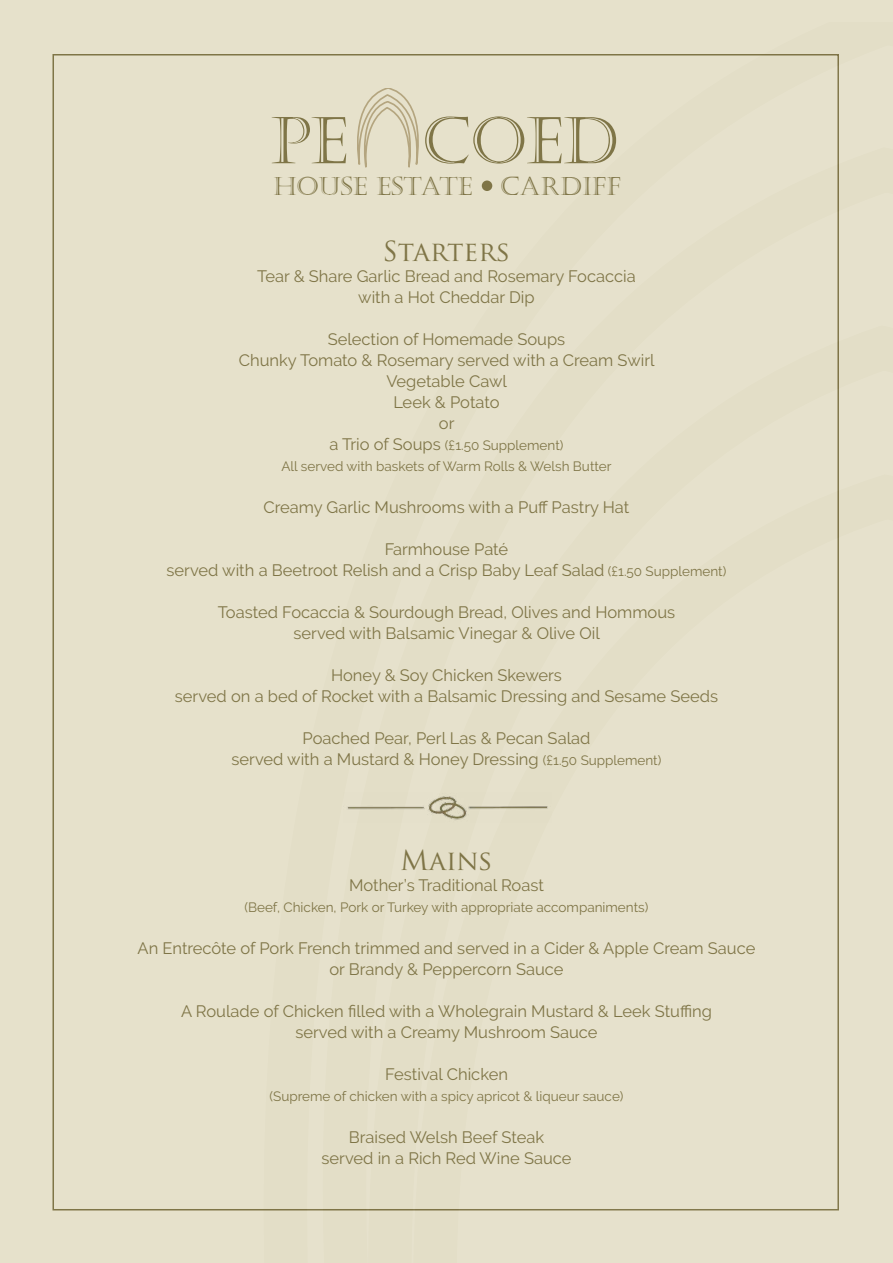
<style>
.page{position:relative;width:893px;height:1263px;background:#e6e1cb}
.page>*{position:absolute;margin:0;border:0;box-sizing:border-box;transform-origin:0 0}
.t1{font:64.5px "Castellar";color:#7f7547}
.t2{font:27px "Trajan Pro";color:#7f7547}
.t3{font:25.5px "Castellar";color:#7f7547}
.t4{font:16.5px/21px "Raleway";color:#7f7547;text-align:center}
.t5{font:13.5px/21px "Raleway";color:#7f7547;text-align:center}
.s1{font-size:16.5px}
.s2{font-size:13.5px}
</style>
<div class="page">
<svg style="left:310px;top:497px;width:529px;height:714px"></svg>
<img style="left:343px;top:792px;width:209px;height:31px">
<h1 class="t1" style="left:271px;top:104px;width:350px">PE COED</h1>
<h3 class="t3" style="left:273px;top:172px;width:349px">HOUSE ESTATE CARDIFF</h3>
<h2 class="t2" style="left:383px;top:234px;width:129px">Starters</h2>
<p class="t4" style="left:257px;top:265px;width:380px">Tear &amp; Share Garlic Bread and Rosemary Focaccia with a Hot Cheddar Dip</p>
<p class="t4" style="left:239px;top:328px;width:417px">Selection of Homemade Soups<br>Chunky Tomato &amp; Rosemary served with a Cream Swirl<br>Vegetable Cawl<br>Leek &amp; Potato<br>or</p>
<p class="t5" style="left:281px;top:434px;width:332px"><span class="s1">a Trio of Soups</span> (£1.50 Supplement)<br>All served with baskets of Warm Rolls &amp; Welsh Butter</p>
<p class="t4" style="left:264px;top:496px;width:367px">Creamy Garlic Mushrooms with a Puff Pastry Hat</p>
<p class="t4" style="left:167px;top:538px;width:561px">Farmhouse Paté<br>served with a Beetroot Relish and a Crisp Baby Leaf Salad <span class="s2">(£1.50 Supplement)</span></p>
<p class="t4" style="left:218px;top:601px;width:459px">Toasted Focaccia &amp; Sourdough Bread, Olives and Hommous served with Balsamic Vinegar &amp; Olive Oil</p>
<p class="t4" style="left:175px;top:664px;width:545px">Honey &amp; Soy Chicken Skewers<br>served on a bed of Rocket with a Balsamic Dressing and Sesame Seeds</p>
<p class="t4" style="left:232px;top:727px;width:431px">Poached Pear, Perl Las &amp; Pecan Salad<br>served with a Mustard &amp; Honey Dressing <span class="s2">(£1.50 Supplement)</span></p>
<h2 class="t2" style="left:400px;top:843px;width:94px">Mains</h2>
<p class="t4" style="left:349px;top:874px;width:196px">Mother’s Traditional Roast</p>
<p class="t5" style="left:245px;top:896px;width:405px">(Beef, Chicken, Pork or Turkey with appropriate accompaniments)</p>
<p class="t4" style="left:138px;top:937px;width:619px">An Entrecôte of Pork French trimmed and served in a Cider &amp; Apple Cream Sauce or Brandy &amp; Peppercorn Sauce</p>
<p class="t4" style="left:181px;top:1000px;width:532px">A Roulade of Chicken filled with a Wholegrain Mustard &amp; Leek Stuffing served with a Creamy Mushroom Sauce</p>
<p class="t4" style="left:385px;top:1063px;width:124px">Festival Chicken</p>
<p class="t5" style="left:270px;top:1085px;width:355px">(Supreme of chicken with a spicy apricot &amp; liqueur sauce)</p>
<p class="t4" style="left:322px;top:1126px;width:251px">Braised Welsh Beef Steak served in a Rich Red Wine Sauce</p>
</div>
